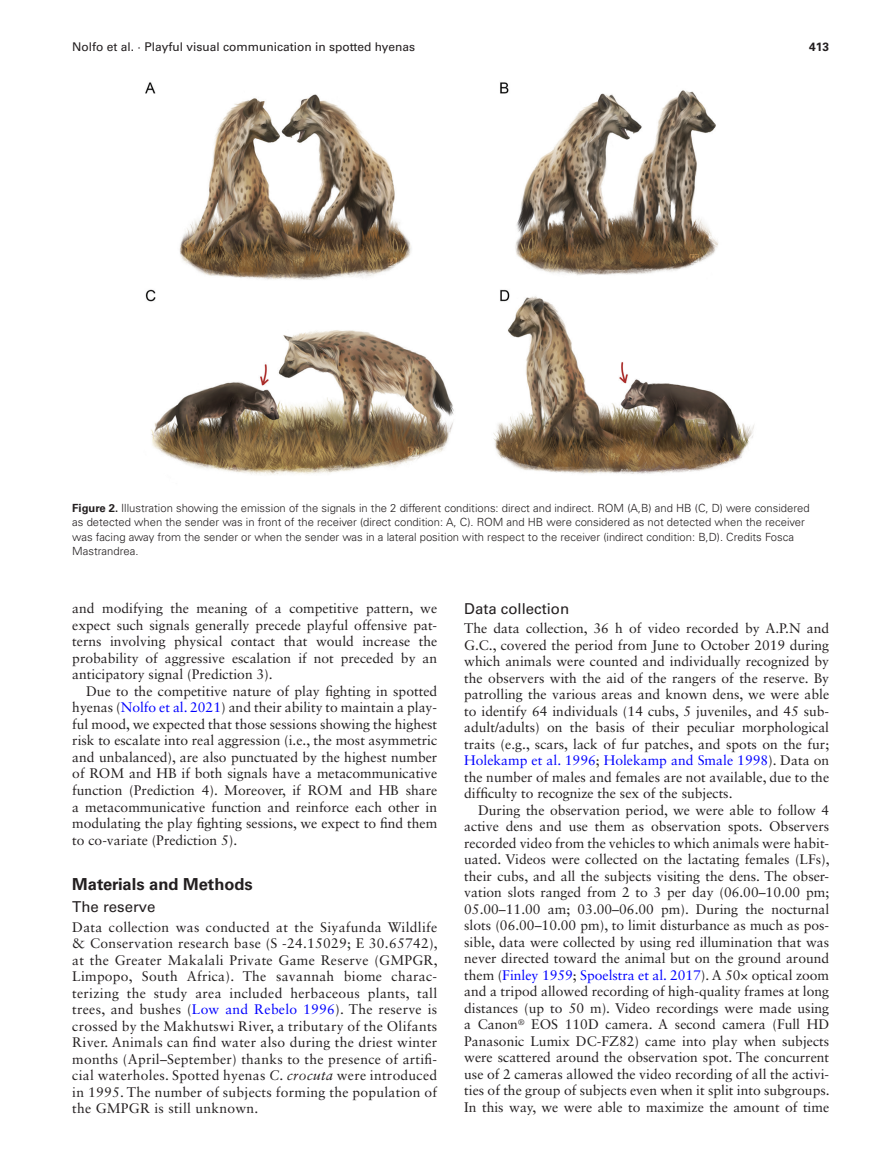
<style>
.page{position:relative;width:893px;height:1174px;background:#fff}
.page>*{position:absolute;margin:0;border:0;box-sizing:border-box;transform-origin:0 0}
.t1{font:700 16.5px "Univers LT Std";color:#231f20}
.t2{font:15px "Univers LT Std";color:#231f20}
.t3{font:13.8px/16.5px "Sabon LT Std";color:#231f20;text-align:justify}
.t4{font:12px "Univers LT Std";color:#231f20}
.t5{font:700 12px "Univers LT Std";color:#231f20}
.t6{font:300 11.25px/14.2px "Univers LT Std";color:#231f20}
.s1{font-family:"STIX General"}
.s2{font-weight:700}
.s3{color:#00f}
.s4{font-style:italic}
</style>
<div class="page">
<img style="left:145px;top:82px;width:609px;height:393px">
<p class="t4" style="left:72px;top:40px;width:344px">Nolfo et al. <span class="s1">⋅</span> Playful visual communication in spotted hyenas</p>
<p class="t5" style="left:809px;top:40px;width:22px">413</p>
<p class="t6" style="left:72px;top:501px;width:739px"><span class="s2">Figure 2.</span> Illustration showing the emission of the signals in the 2 different conditions: direct and indirect. ROM (A,B) and HB (C, D) were considered as detected when the sender was in front of the receiver (direct condition: A, C). ROM and HB were considered as not detected when the receiver was facing away from the sender or when the sender was in a lateral position with respect to the receiver (indirect condition: B,D). Credits Fosca Mastrandrea.</p>
<p class="t3" style="left:72px;top:600px;width:366px">and modifying the meaning of a competitive pattern, we expect such signals generally precede playful offensive pat&shy;terns involving physical contact that would increase the probability of aggressive escalation if not preceded by an anticipatory signal (Prediction 3).</p>
<p class="t3" style="left:72px;top:683px;width:366px;text-indent:14px">Due to the competitive nature of play fighting in spotted hyenas (<span class="s3">Nolfo et al. 2021</span>) and their ability to maintain a play&shy;ful mood, we expected that those sessions showing the highest risk to escalate into real aggression (i.e., the most asymmetric and unbalanced), are also punctuated by the highest number of ROM and HB if both signals have a metacommunicative function (Prediction 4). Moreover, if ROM and HB share a metacommunicative function and reinforce each other in modulating the play fighting sessions, we expect to find them to co-variate (Prediction 5).</p>
<p class="t1" style="left:72px;top:874px;width:182px">Materials and Methods</p>
<p class="t2" style="left:72px;top:898px;width:85px">The reserve</p>
<p class="t3" style="left:72px;top:918px;width:367px">Data collection was conducted at the Siyafunda Wildlife &amp; Conservation research base (S -24.15029; E 30.65742), at the Greater Makalali Private Game Reserve (GMPGR, Limpopo, South Africa). The savannah biome charac&shy;terizing the study area included herbaceous plants, tall trees, and bushes (<span class="s3">Low and Rebelo 1996</span>). The reserve is crossed by the Makhutswi River, a tributary of the Olifants River. Animals can find water also during the driest winter months (April–September) thanks to the presence of artifi&shy;cial waterholes. Spotted hyenas <span class="s4">C. crocuta</span> were introduced in 1995. The number of subjects forming the population of the GMPGR is still unknown.</p>
<p class="t2" style="left:464px;top:599px;width:107px">Data collection</p>
<p class="t3" style="left:464px;top:620px;width:366px">The data collection, 36 h of video recorded by A.P.N and G.C., covered the period from June to October 2019 during which animals were counted and individually recognized by the observers with the aid of the rangers of the reserve. By patrolling the various areas and known dens, we were able to identify 64 individuals (14 cubs, 5 juveniles, and 45 sub&shy;adult/adults) on the basis of their peculiar morphological traits (e.g., scars, lack of fur patches, and spots on the fur; <span class="s3">Holekamp et al. 1996</span>; <span class="s3">Holekamp and Smale 1998</span>). Data on the number of males and females are not available, due to the difficulty to recognize the sex of the subjects.</p>
<p class="t3" style="left:464px;top:801px;width:367px;text-indent:14px">During the observation period, we were able to follow 4 active dens and use them as observation spots. Observers recorded video from the vehicles to which animals were habit&shy;uated. Videos were collected on the lactating females (LFs), their cubs, and all the subjects visiting the dens. The obser&shy;vation slots ranged from 2 to 3 per day (06.00–10.00 pm; 05.00–11.00 am; 03.00–06.00 pm). During the nocturnal slots (06.00–10.00 pm), to limit disturbance as much as pos&shy;sible, data were collected by using red illumination that was never directed toward the animal but on the ground around them (<span class="s3">Finley 1959</span>; <span class="s3">Spoelstra et al. 2017</span>). A 50× optical zoom and a tripod allowed recording of high-quality frames at long distances (up to 50 m). Video recordings were made using a Canon<sup>®</sup> EOS 110D camera. A second camera (Full HD Panasonic Lumix DC-FZ82) came into play when subjects were scattered around the observation spot. The concurrent use of 2 cameras allowed the video recording of all the activi&shy;ties of the group of subjects even when it split into subgroups.<br>In this way, we were able to maximize the amount of time</p>
</div>
